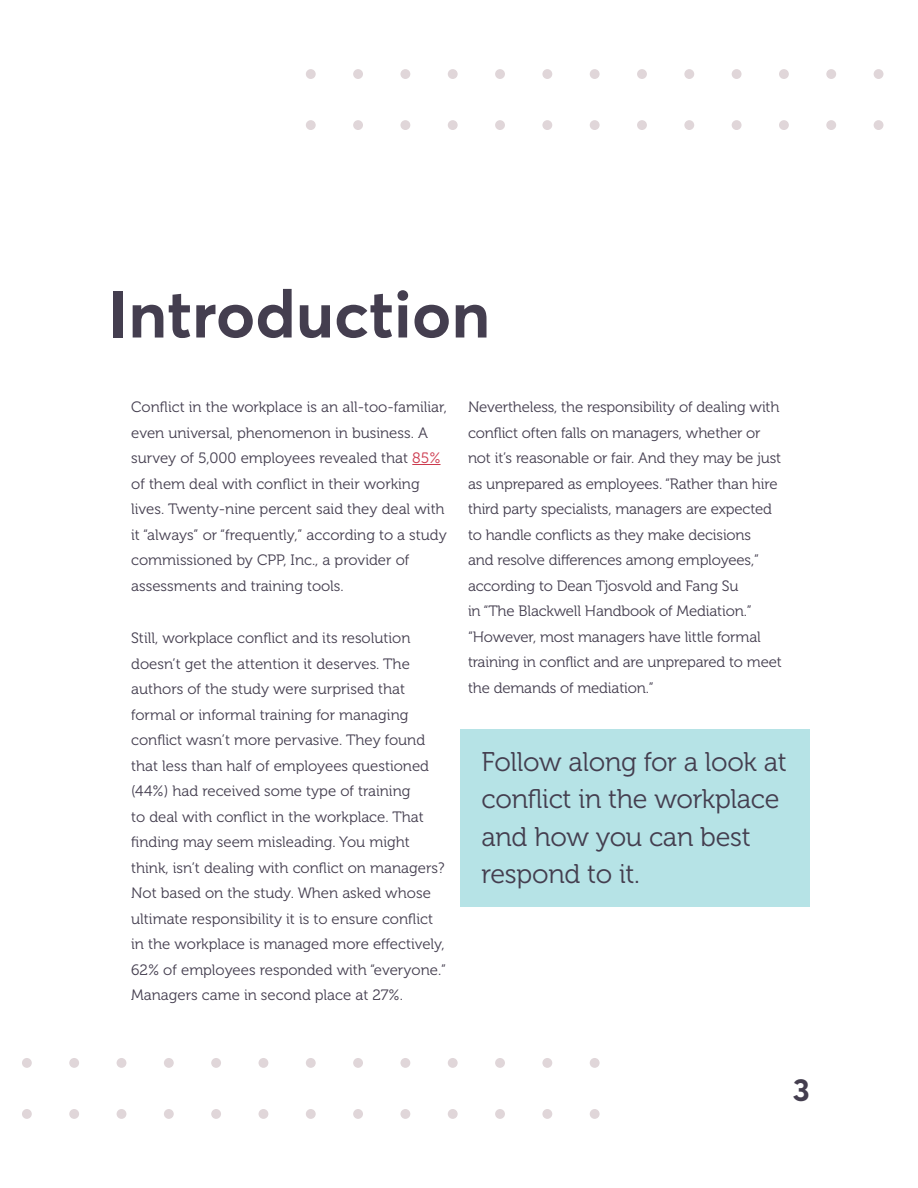
<style>
.page{position:relative;width:918px;height:1188px;background:#fff}
.page>*{position:absolute;margin:0;border:0;box-sizing:border-box;transform-origin:0 0}
.t1{font:700 66px "Averta";color:#443e4f}
.t2{font:700 31.5px "Averta";color:#443e4f}
.Copy_callout{font:27px/37.5px "Museo 300";letter-spacing:-.01em;color:#443e4f}
.Body_Copy{font:15px/25.5px "Museo 300";color:#443e4f}
.s1{color:#cc394d}
</style>
<div class="page">
<div style="left:259px;top:1058px;width:9px;height:10px;background:#e0d6d9;border-radius:50%"></div>
<div style="left:259px;top:1109px;width:9px;height:10px;background:#e0d6d9;border-radius:50%"></div>
<div style="left:69px;top:1058px;width:10px;height:10px;background:#e0d6d9;border-radius:50%"></div>
<div style="left:69px;top:1109px;width:10px;height:10px;background:#e0d6d9;border-radius:50%"></div>
<div style="left:448px;top:1058px;width:10px;height:10px;background:#e0d6d9;border-radius:50%"></div>
<div style="left:448px;top:1109px;width:10px;height:10px;background:#e0d6d9;border-radius:50%"></div>
<div style="left:353px;top:1058px;width:10px;height:10px;background:#e0d6d9;border-radius:50%"></div>
<div style="left:353px;top:1109px;width:10px;height:10px;background:#e0d6d9;border-radius:50%"></div>
<div style="left:164px;top:1058px;width:10px;height:10px;background:#e0d6d9;border-radius:50%"></div>
<div style="left:164px;top:1109px;width:10px;height:10px;background:#e0d6d9;border-radius:50%"></div>
<div style="left:542px;top:1058px;width:10px;height:10px;background:#e0d6d9;border-radius:50%"></div>
<div style="left:542px;top:1109px;width:10px;height:10px;background:#e0d6d9;border-radius:50%"></div>
<div style="left:306px;top:1058px;width:10px;height:10px;background:#e0d6d9;border-radius:50%"></div>
<div style="left:306px;top:1109px;width:10px;height:10px;background:#e0d6d9;border-radius:50%"></div>
<div style="left:117px;top:1058px;width:9px;height:10px;background:#e0d6d9;border-radius:50%"></div>
<div style="left:117px;top:1109px;width:9px;height:10px;background:#e0d6d9;border-radius:50%"></div>
<div style="left:495px;top:1058px;width:10px;height:10px;background:#e0d6d9;border-radius:50%"></div>
<div style="left:495px;top:1109px;width:10px;height:10px;background:#e0d6d9;border-radius:50%"></div>
<div style="left:22px;top:1058px;width:10px;height:10px;background:#e0d6d9;border-radius:50%"></div>
<div style="left:22px;top:1109px;width:10px;height:10px;background:#e0d6d9;border-radius:50%"></div>
<div style="left:400px;top:1058px;width:10px;height:10px;background:#e0d6d9;border-radius:50%"></div>
<div style="left:400px;top:1109px;width:10px;height:10px;background:#e0d6d9;border-radius:50%"></div>
<div style="left:211px;top:1058px;width:10px;height:10px;background:#e0d6d9;border-radius:50%"></div>
<div style="left:211px;top:1109px;width:10px;height:10px;background:#e0d6d9;border-radius:50%"></div>
<div style="left:590px;top:1058px;width:10px;height:10px;background:#e0d6d9;border-radius:50%"></div>
<div style="left:590px;top:1109px;width:10px;height:10px;background:#e0d6d9;border-radius:50%"></div>
<div style="left:448px;top:69px;width:10px;height:10px;background:#e0d6d9;border-radius:50%"></div>
<div style="left:448px;top:120px;width:10px;height:10px;background:#e0d6d9;border-radius:50%"></div>
<div style="left:353px;top:69px;width:10px;height:10px;background:#e0d6d9;border-radius:50%"></div>
<div style="left:353px;top:120px;width:10px;height:10px;background:#e0d6d9;border-radius:50%"></div>
<div style="left:542px;top:69px;width:10px;height:10px;background:#e0d6d9;border-radius:50%"></div>
<div style="left:542px;top:120px;width:10px;height:10px;background:#e0d6d9;border-radius:50%"></div>
<div style="left:306px;top:69px;width:10px;height:10px;background:#e0d6d9;border-radius:50%"></div>
<div style="left:306px;top:120px;width:10px;height:10px;background:#e0d6d9;border-radius:50%"></div>
<div style="left:495px;top:69px;width:10px;height:10px;background:#e0d6d9;border-radius:50%"></div>
<div style="left:495px;top:120px;width:10px;height:10px;background:#e0d6d9;border-radius:50%"></div>
<div style="left:400px;top:69px;width:10px;height:10px;background:#e0d6d9;border-radius:50%"></div>
<div style="left:400px;top:120px;width:10px;height:10px;background:#e0d6d9;border-radius:50%"></div>
<div style="left:590px;top:69px;width:10px;height:10px;background:#e0d6d9;border-radius:50%"></div>
<div style="left:590px;top:120px;width:10px;height:10px;background:#e0d6d9;border-radius:50%"></div>
<div style="left:637px;top:69px;width:10px;height:10px;background:#e0d6d9;border-radius:50%"></div>
<div style="left:637px;top:120px;width:10px;height:10px;background:#e0d6d9;border-radius:50%"></div>
<div style="left:826px;top:69px;width:10px;height:10px;background:#e0d6d9;border-radius:50%"></div>
<div style="left:826px;top:120px;width:10px;height:10px;background:#e0d6d9;border-radius:50%"></div>
<div style="left:732px;top:69px;width:10px;height:10px;background:#e0d6d9;border-radius:50%"></div>
<div style="left:732px;top:120px;width:10px;height:10px;background:#e0d6d9;border-radius:50%"></div>
<div style="left:684px;top:69px;width:10px;height:10px;background:#e0d6d9;border-radius:50%"></div>
<div style="left:684px;top:120px;width:10px;height:10px;background:#e0d6d9;border-radius:50%"></div>
<div style="left:874px;top:69px;width:9px;height:10px;background:#e0d6d9;border-radius:50%"></div>
<div style="left:874px;top:120px;width:9px;height:10px;background:#e0d6d9;border-radius:50%"></div>
<div style="left:779px;top:69px;width:10px;height:10px;background:#e0d6d9;border-radius:50%"></div>
<div style="left:779px;top:120px;width:10px;height:10px;background:#e0d6d9;border-radius:50%"></div>
<div style="left:460px;top:729px;width:350px;height:178px;background:#b6e3e6"></div>
<svg style="left:412px;top:464px;width:29px;height:1px"></svg>
<h1 class="t1" style="left:108px;top:272px;width:384px">Introduction</h1>
<p class="Body_Copy" style="left:131px;top:394px;width:317px">Conflict in the workplace is an all-too-familiar, even universal, phenomenon in business. A survey of 5,000 employees revealed that <span class="s1">85% </span>of them deal with conflict in their working lives. Twenty-nine percent said they deal with it “always” or “frequently,” according to a study commissioned by CPP, Inc., a provider of assessments and training tools.</p>
<p class="Body_Copy" style="left:131px;top:625px;width:316px">Still, workplace conflict and its resolution doesn’t get the attention it deserves. The authors of the study were surprised that formal or informal training for managing conflict wasn’t more pervasive. They found that less than half of employees questioned (44%) had received some type of training<br>to deal with conflict in the workplace. That finding may seem misleading. You might think, isn’t dealing with conflict on managers?<br>Not based on the study. When asked whose ultimate responsibility it is to ensure conflict in the workplace is managed more effectively, 62% of employees responded with “everyone.” Managers came in second place at 27%.</p>
<p class="Body_Copy" style="left:468px;top:394px;width:315px">Nevertheless, the responsibility of dealing with conflict often falls on managers, whether or not it’s reasonable or fair. And they may be just as unprepared as employees. “Rather than hire third party specialists, managers are expected to handle conflicts as they make decisions<br>and resolve differences among employees,” according to Dean Tjosvold and Fang Su<br>in “The Blackwell Handbook of Mediation.” “However, most managers have little formal training in conflict and are unprepared to meet the demands of mediation.”</p>
<p class="Copy_callout" style="left:482px;top:743px;width:307px">Follow along for a look at conflict in the workplace and how you can best respond to it.</p>
<h2 class="t2" style="left:793px;top:1070px;width:19px">3</h2>
</div>
